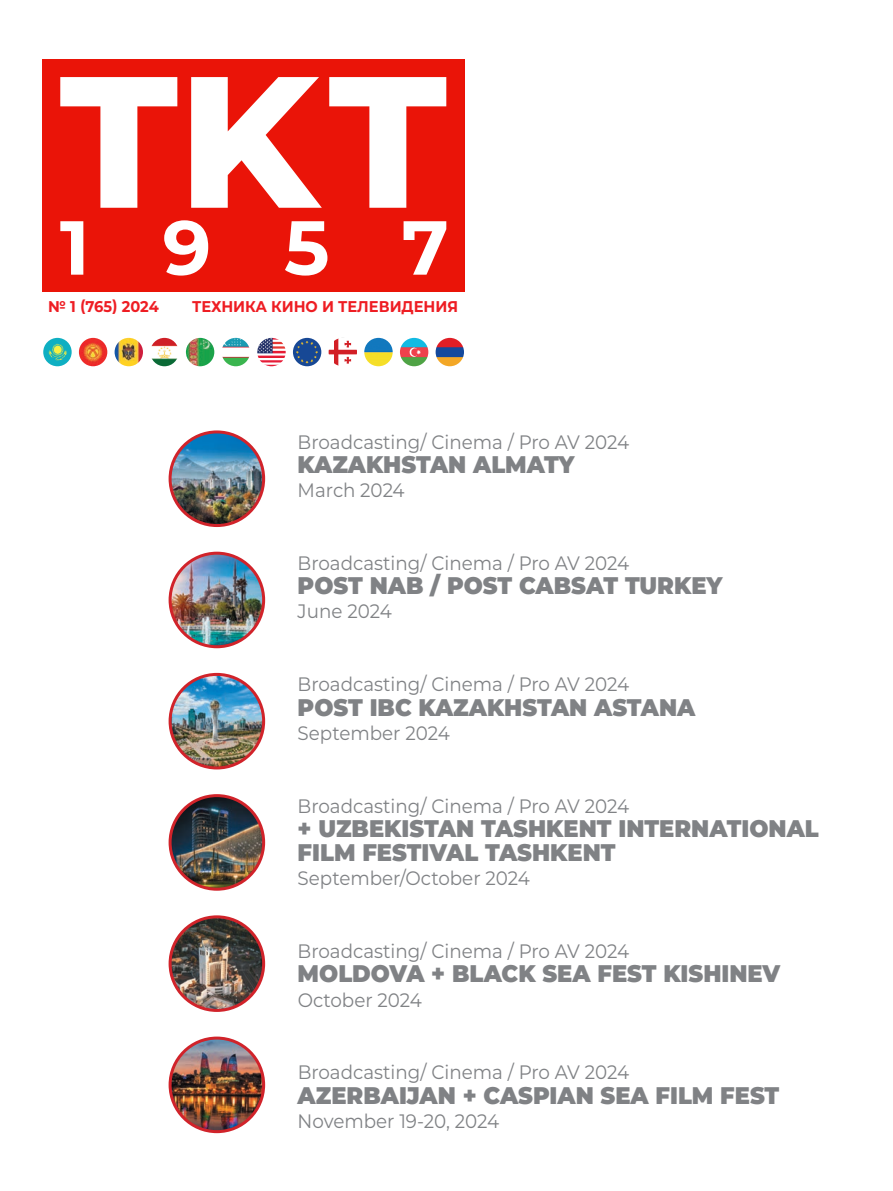
<style>
.page{position:relative;width:893px;height:1191px;background:#fff}
.page>*{position:absolute;margin:0;border:0;box-sizing:border-box;transform-origin:0 0}
.номер{font:900 24px "Montserrat";color:#808285;scale:.94 1}
.номер-2{font:19.5px "Montserrat";color:#808285;scale:.94 1}
.номер-3{font:700 15.6px "Montserrat";color:#ee1d23;scale:.94 1}
</style>
<div class="page">
<div style="left:43px;top:60px;width:421px;height:223px;background:#ea1408"></div>
<img style="left:60px;top:77px;width:262px;height:131px">
<img style="left:329px;top:77px;width:117px;height:131px">
<img style="left:60px;top:220px;width:386px;height:55px">
<div style="left:43px;top:283px;width:421px;height:9px;background:#ea1408"></div>
<img style="left:257px;top:338px;width:29px;height:28px;border-radius:14px">
<img style="left:43px;top:338px;width:29px;height:28px;border-radius:14px">
<img style="left:364px;top:338px;width:29px;height:28px;border-radius:14px">
<img style="left:150px;top:338px;width:29px;height:28px;border-radius:14px">
<img style="left:293px;top:338px;width:28px;height:28px;border-radius:14px">
<img style="left:79px;top:338px;width:28px;height:28px;border-radius:14px">
<img style="left:400px;top:338px;width:28px;height:28px;border-radius:14px">
<img style="left:186px;top:338px;width:28px;height:28px;border-radius:14px">
<img style="left:329px;top:338px;width:28px;height:28px;border-radius:14px">
<img style="left:115px;top:338px;width:28px;height:28px;border-radius:14px">
<img style="left:436px;top:338px;width:28px;height:28px;border-radius:14px">
<img style="left:222px;top:338px;width:28px;height:28px;border-radius:14px">
<img style="left:170px;top:432px;width:94px;height:93px;border-radius:46px">
<div style="left:169px;top:430px;width:96px;height:97px;border:3px solid #d1232a;border-radius:50%"></div>
<img style="left:170px;top:553px;width:94px;height:94px;border-radius:47px">
<div style="left:169px;top:551px;width:96px;height:97px;border:3px solid #d1232a;border-radius:50%"></div>
<img style="left:170px;top:674px;width:94px;height:94px;border-radius:47px">
<div style="left:169px;top:673px;width:96px;height:96px;border:3px solid #d1232a;border-radius:50%"></div>
<img style="left:170px;top:795px;width:94px;height:94px;border-radius:47px">
<div style="left:169px;top:794px;width:96px;height:96px;border:3px solid #d1232a;border-radius:50%"></div>
<img style="left:170px;top:917px;width:94px;height:93px;border-radius:46px">
<div style="left:169px;top:915px;width:96px;height:97px;border:3px solid #d1232a;border-radius:50%"></div>
<img style="left:170px;top:1038px;width:94px;height:93px;border-radius:47px">
<div style="left:169px;top:1036px;width:96px;height:97px;border:3px solid #d1232a;border-radius:50%"></div>
<p class="номер-3" style="left:48px;top:295px;width:119px">№ 1 (765) 2024</p>
<p class="номер-3" style="left:192px;top:295px;width:285px">ТЕХНИКА КИНО И ТЕЛЕВИДЕНИЯ</p>
<p class="номер-3" style="left:70px;top:295px;width:98px">2 (754) 2023</p>
<p class="номер-2" style="left:298px;top:428px;width:354px">Broadcasting/ Cinema / Pro AV 2024</p>
<p class="номер" style="left:298px;top:446px;width:296px">KAZAKHSTAN ALMATY</p>
<p class="номер-2" style="left:298px;top:477px;width:115px">March 2024</p>
<p class="номер-2" style="left:298px;top:549px;width:354px">Broadcasting/ Cinema / Pro AV 2024</p>
<p class="номер" style="left:298px;top:567px;width:453px">POST NAB / POST CABSAT TURKEY</p>
<p class="номер-2" style="left:298px;top:598px;width:102px">June 2024</p>
<p class="номер-2" style="left:298px;top:671px;width:354px">Broadcasting/ Cinema / Pro AV 2024</p>
<p class="номер" style="left:298px;top:689px;width:425px">POST IBC KAZAKHSTAN ASTANA</p>
<p class="номер-2" style="left:298px;top:719px;width:163px">September 2024</p>
<p class="номер-2" style="left:298px;top:792px;width:354px">Broadcasting/ Cinema / Pro AV 2024</p>
<p class="номер" style="left:298px;top:810px;width:556px">+ UZBEKISTAN TASHKENT INTERNATIONAL</p>
<p class="номер" style="left:298px;top:834px;width:340px">FILM FESTIVAL TASHKENT</p>
<p class="номер-2" style="left:298px;top:865px;width:249px">September/October 2024</p>
<p class="номер-2" style="left:298px;top:937px;width:354px">Broadcasting/ Cinema / Pro AV 2024</p>
<p class="номер" style="left:298px;top:955px;width:515px">MOLDOVA + BLACK SEA FEST KISHINEV</p>
<p class="номер-2" style="left:298px;top:986px;width:134px">October 2024</p>
<p class="номер-2" style="left:298px;top:1059px;width:354px">Broadcasting/ Cinema / Pro AV 2024</p>
<p class="номер" style="left:298px;top:1077px;width:514px">AZERBAIJAN + CASPIAN SEA FILM FEST</p>
<p class="номер-2" style="left:298px;top:1107px;width:216px">November 19-20, 2024</p>
</div>
